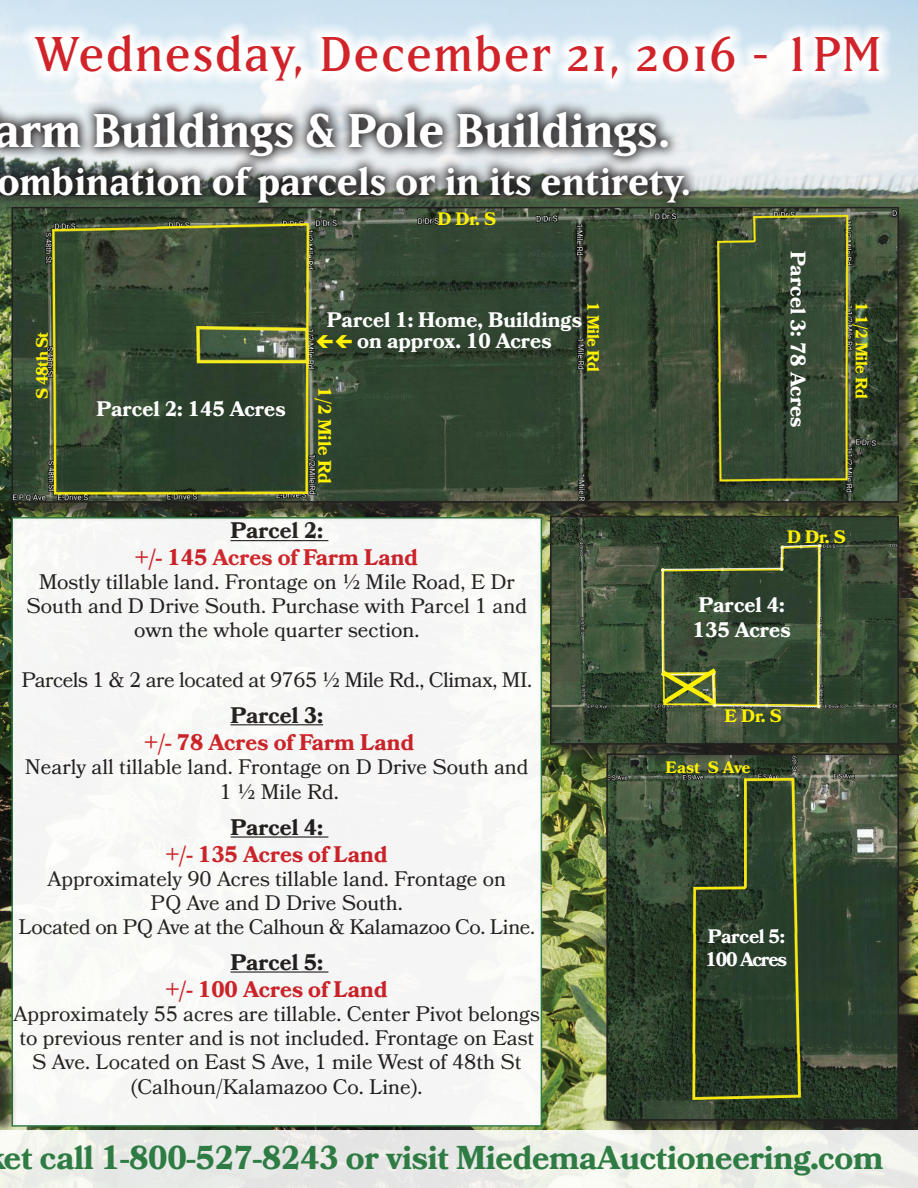
<style>
.page{position:relative;width:918px;height:1188px;background:#fff}
.page>*{position:absolute;margin:0;border:0;box-sizing:border-box;transform-origin:0 0}
.t1{font:48px "Matrix IIOT";letter-spacing:.04em;color:#d1232a}
.t2{font:700 46.5px "Matrix IIOT";color:#fff}
.t3{font:700 37.5px "Matrix IIOT";color:#fff}
.t4{font:700 33px "Bookmania";letter-spacing:-.01em;color:#2e7c44}
.t5{font:700 22.5px "Bookmania";color:#d1232a}
.t6{font:700 22.5px "Bookmania";color:#231f20}
.t7{font:21px/24px "Bookmania";color:#231f20;text-align:center}
.t8{font:700 21px/25.2px "Bookmania";color:#fff}
.t9{font:21px "Bookmania";letter-spacing:-.02em;color:#231f20}
.t10{font:700 19.5px/23.4px "Bookmania";letter-spacing:-.06em;color:#fff}
.t11{font:700 18px "Bookmania";color:#fff101}
.t12{font:700 16.5px "Bookmania";letter-spacing:-.03em;color:#fff101}
</style>
<div class="page">
<img style="left:0;top:0;width:918px;height:1130px">
<svg style="left:20px;top:21px;width:873px;height:73px"></svg>
<div style="left:12px;top:518px;width:529px;height:608px;background:#f6f7f5"></div>
<hr style="left:231px;top:540px;width:97px;height:1px;background:#231f20">
<hr style="left:231px;top:724px;width:92px;height:1px;background:#231f20">
<hr style="left:231px;top:836px;width:97px;height:2px;background:#231f20">
<hr style="left:231px;top:971px;width:97px;height:2px;background:#231f20">
<div style="left:609px;top:756px;width:309px;height:383px;background:#231f20;opacity:.75"></div>
<img style="left:609px;top:763px;width:287px;height:355px">
<div style="left:606px;top:753px;width:293px;height:368px;border:2px solid #231f20"></div>
<div style="left:552px;top:518px;width:366px;height:245px;background:#231f20;opacity:.75"></div>
<img style="left:553px;top:521px;width:343px;height:221px">
<div style="left:550px;top:516px;width:349px;height:229px;border:2px solid #231f20"></div>
<svg style="left:657px;top:664px;width:64px;height:45px;background:#788132"></svg>
<div style="left:0;top:1057px;width:17px;height:77px;background:#231f20;opacity:.75"></div>
<svg style="left:0;top:96px;width:702px;height:120px;background:#858989"></svg>
<svg style="left:0;top:1130px;width:918px;height:58px;background:#ebece8"></svg>
<div style="left:0;top:931px;width:5px;height:102px;background:#231f20;opacity:.75"></div>
<div style="left:14px;top:209px;width:904px;height:312px;background:#231f20;opacity:.75"></div>
<img style="left:14px;top:210px;width:882px;height:290px">
<div style="left:11px;top:207px;width:888px;height:296px;border:2px solid #231f20"></div>
<svg style="left:317px;top:334px;width:35px;height:14px"></svg>
<h1 class="t1" style="left:35px;top:24px;width:847px">Wednesday, December 21, 2016 - 1PM</h1>
<h2 class="t2" style="left:-5px;top:102px;width:678px">arm Buildings &amp; Pole Buildings.</h2>
<h3 class="t3" style="left:-4px;top:159px;width:697px">ombination of parcels or in its entirety.</h3>
<p class="t12" style="left:32px;top:399px;width:69px;rotate:-90deg">S 48th St</p>
<p class="t11" style="left:437px;top:208px;width:60px">D Dr. S</p>
<p class="t8" style="left:96px;top:397px;width:191px">Parcel 2: 145 Acres</p>
<p class="t12" style="left:603px;top:302px;width:71px;rotate:90deg">1 Mile Rd</p>
<p class="t8" style="left:327px;top:309px;width:257px;line-height:21px;text-align:center">Parcel 1: Home, Buildings on approx. 10 Acres</p>
<p class="t11" style="left:335px;top:387px;width:98px;rotate:90deg">1/2 Mile Rd</p>
<p class="t6" style="left:231px;top:517px;width:94px">Parcel 2:</p>
<p class="t5" style="left:136px;top:544px;width:284px">+/- 145 Acres of Farm Land</p>
<p class="t7" style="left:27px;top:570px;width:502px">Mostly tillable land. Frontage on ½ Mile Road, E Dr<br>South and D Drive South. Purchase with Parcel 1 and own the whole quarter section.</p>
<p class="t9" style="left:21px;top:667px;width:512px">Parcels 1 &amp; 2 are located at 9765 ½ Mile Rd., Climax, MI.</p>
<p class="t6" style="left:231px;top:702px;width:94px">Parcel 3:</p>
<p class="t5" style="left:145px;top:729px;width:271px">+/- 78 Acres of Farm Land</p>
<p class="t7" style="left:25px;top:754px;width:505px;line-height:25.2px">Nearly all tillable land. Frontage on D Drive South and<br>1 ½ Mile Rd.</p>
<p class="t6" style="left:231px;top:814px;width:94px">Parcel 4:</p>
<p class="t5" style="left:166px;top:841px;width:223px">+/- 135 Acres of Land</p>
<p class="t7" style="left:18px;top:867px;width:518px">Approximately 90 Acres tillable land. Frontage on<br>PQ Ave and D Drive South.<br>Located on PQ Ave at the Calhoun &amp; Kalamazoo Co. Line.</p>
<p class="t6" style="left:231px;top:949px;width:94px">Parcel 5:</p>
<p class="t5" style="left:166px;top:976px;width:223px">+/- 100 Acres of Land</p>
<p class="t7" style="left:14px;top:1001px;width:528px;line-height:24.5px">Approximately 55 acres are tillable. Center Pivot belongs to previous renter and is not included. Frontage on East S Ave. Located on East S Ave, 1 mile West of 48th St (Calhoun/Kalamazoo Co. Line).</p>
<p class="t8" style="left:811px;top:251px;width:178px;rotate:90deg">Parcel 3: 78 Acres</p>
<p class="t12" style="left:871px;top:302px;width:98px;rotate:90deg">1 1/2 Mile Rd</p>
<p class="t11" style="left:787px;top:526px;width:60px">D Dr. S</p>
<p class="t8" style="left:693px;top:592px;width:99px">Parcel 4:<br>135 Acres</p>
<p class="t11" style="left:725px;top:705px;width:59px">E Dr. S</p>
<p class="t12" style="left:666px;top:758px;width:86px">East S Ave</p>
<p class="t10" style="left:706px;top:925px;width:83px">Parcel 5:<br>100 Acres</p>
<h3 class="t4" style="left:4px;top:1138px;width:881px">et call 1-800-527-8243 or visit MiedemaAuctioneering.com</h3>
</div>
